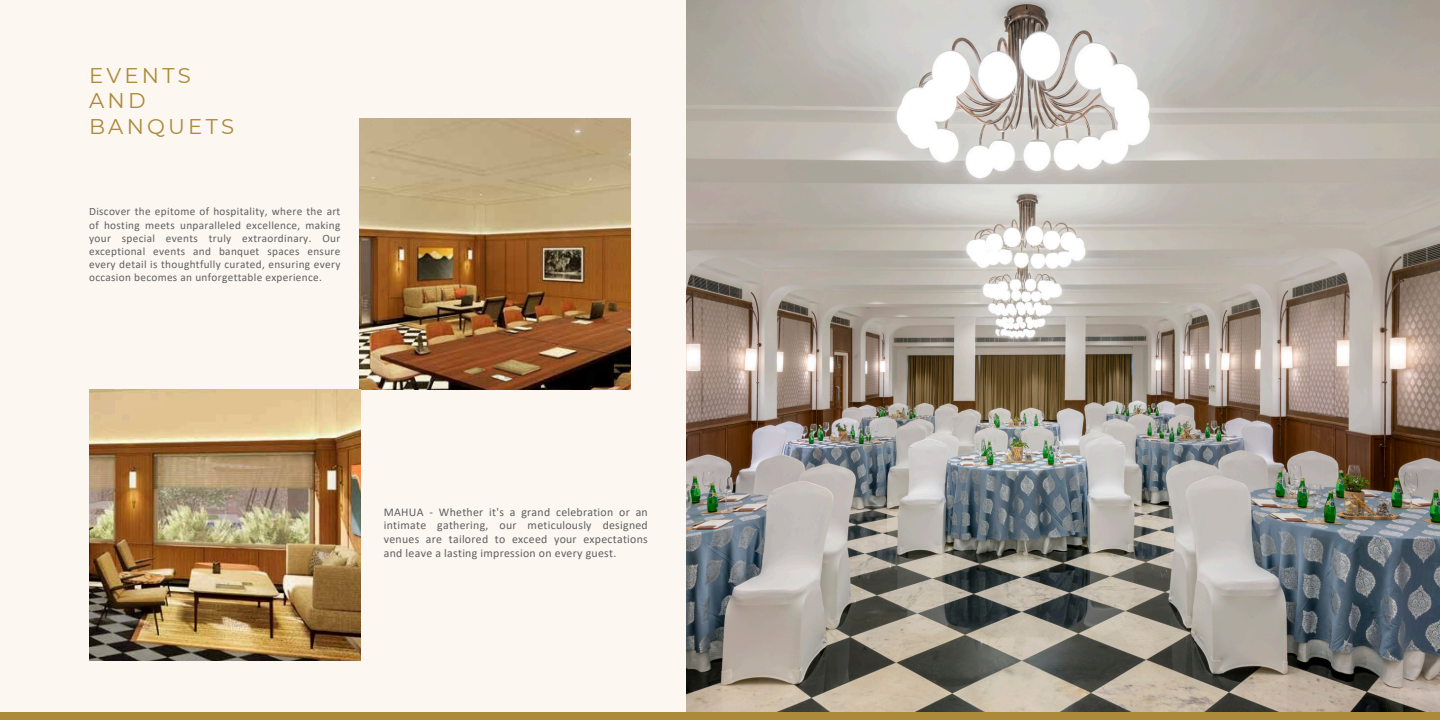
<style>
.page{position:relative;width:1440px;height:720px;background:#fcf7f0}
.page>*{position:absolute;margin:0;border:0;box-sizing:border-box;transform-origin:0 0}
.t1{font:21.25px/25.2px "Montserrat";letter-spacing:.15em;color:#ad8a3a}
.t2{font:11.88px/13.8px "Calibri";letter-spacing:.025em;color:#5f6062;text-align:justify}
.t3{font:11.25px/13.1px "Calibri";letter-spacing:.03em;color:#5f6062;text-align:justify}
</style>
<div class="page">
<img style="left:360px;top:118px;width:271px;height:271px">
<img style="left:89px;top:389px;width:271px;height:271px">
<img style="left:686px;top:0;width:754px;height:713px">
<div style="left:0;top:713px;width:1440px;height:7px;background:#ad8a3a"></div>
<p class="t1" style="left:89px;top:63px;width:147px">EVENTS<br>AND<br>BANQUETS</p>
<p class="t3" style="left:89px;top:206px;width:253px">Discover the epitome of hospitality, where the art of hosting meets unparalleled excellence, making your special events truly extraordinary. Our exceptional events and banquet spaces ensure every detail is thoughtfully curated, ensuring every occasion becomes an unforgettable experience.</p>
<p class="t2" style="left:384px;top:506px;width:266px">MAHUA - Whether it's a grand celebration or an intimate gathering, our meticulously designed venues are tailored to exceed your expectations and leave a lasting impression on every guest.</p>
</div>
